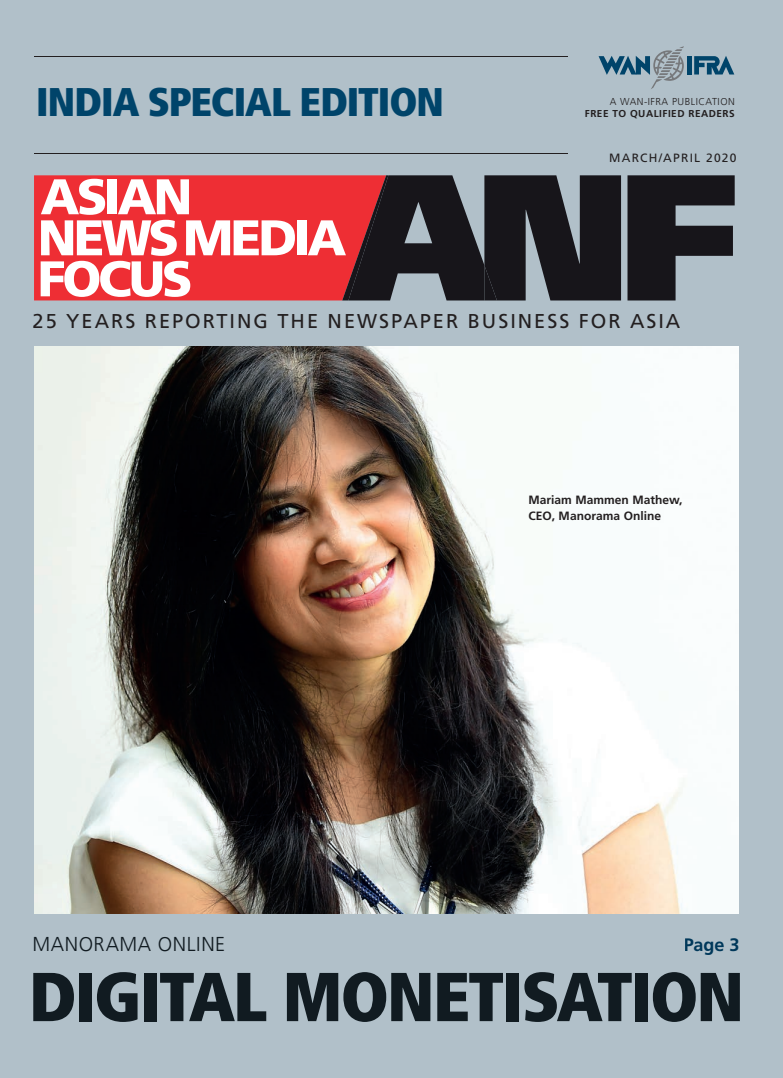
<style>
.page{position:relative;width:783px;height:1078px;background:#fff}
.page>*{position:absolute;margin:0;border:0;box-sizing:border-box;transform-origin:0 0}
.t1{font:900 condensed 69px "Frutiger LT Com";letter-spacing:-.03em;color:#111b21}
.t2{font:900 condensed 40px "Frutiger LT Com";letter-spacing:-.025em;color:#00446a}
.t3{font:20px "Frutiger LT Com";letter-spacing:.1em;color:#231f20}
.t4{font:300 20px "Frutiger LT Com";letter-spacing:.03em;color:#111b21}
.t5{font:700 18px "Frutiger LT Com";color:#00385a}
.t6{font:700 12px/16px "Frutiger LT Com";letter-spacing:.005em;color:#231f20}
.t7{font:12px "Frutiger LT Com";letter-spacing:.105em;color:#231f20}
.t8{font:700 10px "Frutiger LT Com";letter-spacing:.05em;color:#231f20}
.t9{font:300 10px "Frutiger LT Com";letter-spacing:.05em;color:#231f20}
</style>
<div class="page">
<div style="left:0;top:0;width:782px;height:1077px;background:#b1c0c9"></div>
<hr style="left:34px;top:57px;width:533px;height:1px;background:#231f20">
<svg style="left:34px;top:175px;width:274px;height:125px;background:#ec3238"></svg>
<div style="left:297px;top:220px;width:10px;height:35px;background:#fff"></div>
<svg style="left:41px;top:179px;width:254px;height:118px;background:#f48084"></svg>
<svg style="left:308px;top:175px;width:313px;height:125px;background:#53353b"></svg>
<svg style="left:627px;top:175px;width:107px;height:125px"></svg>
<img style="left:35px;top:346px;width:703px;height:567px">
<hr style="left:34px;top:153px;width:533px;height:1px;background:#231f20">
<svg style="left:694px;top:56px;width:40px;height:18px"></svg>
<hr style="left:687px;top:56px;width:4px;height:18px;background:#00446a">
<svg style="left:598px;top:46px;width:85px;height:43px"></svg>
<h2 class="t2" style="left:36px;top:78px;width:409px">INDIA SPECIAL EDITION</h2>
<p class="t9" style="left:609px;top:96px;width:126px">A WAN-IFRA PUBLICATION</p>
<p class="t8" style="left:584px;top:107px;width:151px">FREE TO QUALIFIED READERS</p>
<p class="t7" style="left:609px;top:150px;width:129px">MARCH/APRIL 2020</p>
<p class="t3" style="left:33px;top:309px;width:649px">25 YEARS REPORTING THE NEWSPAPER BUSINESS FOR ASIA</p>
<p class="t6" style="left:528px;top:492px;width:156px">Mariam Mammen Mathew,<br>CEO, Manorama Online</p>
<p class="t4" style="left:32px;top:932px;width:194px">MANORAMA ONLINE</p>
<p class="t5" style="left:683px;top:934px;width:57px">Page 3</p>
<h1 class="t1" style="left:29px;top:954px;width:716px">DIGITAL MONETISATION</h1>
</div>
